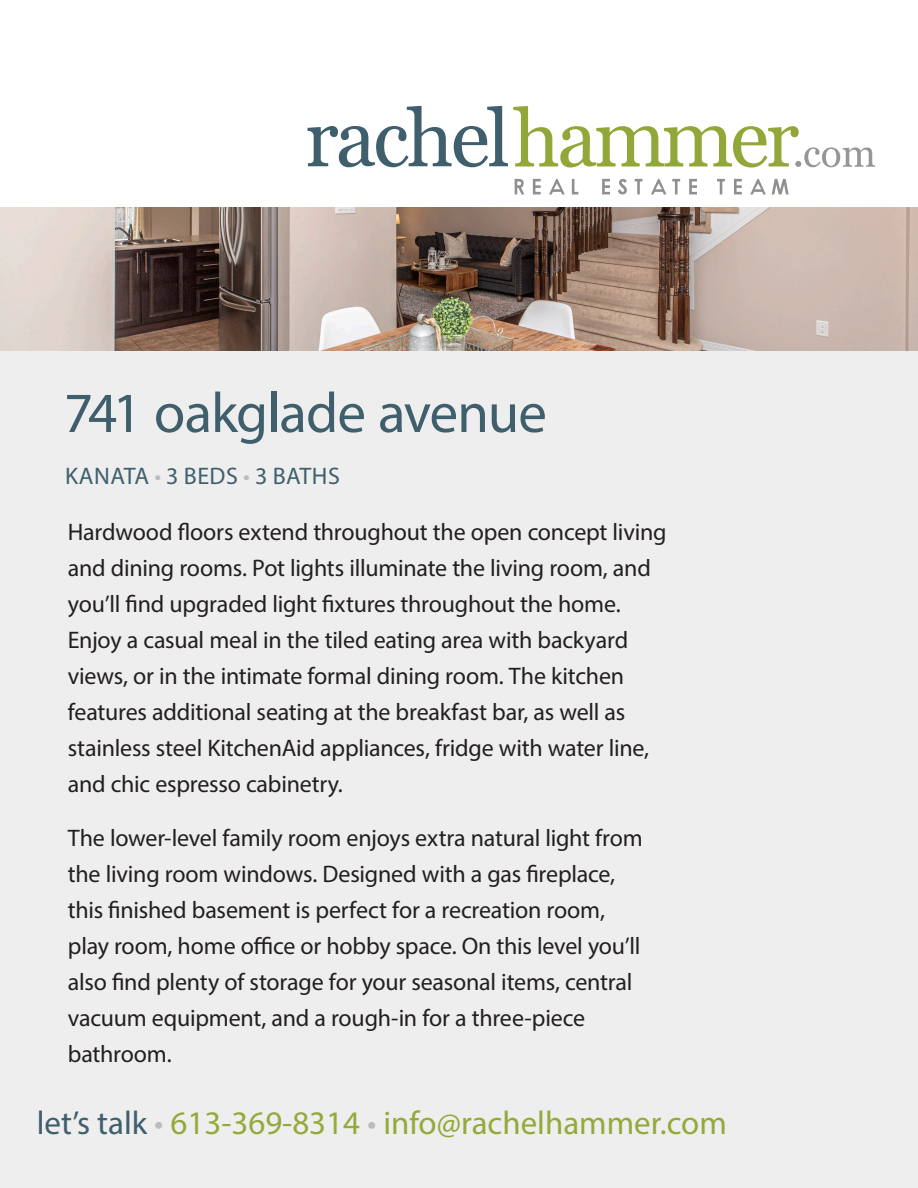
<style>
.page{position:relative;width:918px;height:1188px;background:#fff}
.page>*{position:absolute;margin:0;border:0;box-sizing:border-box;transform-origin:0 0}
.Header_1{font:57px "Myriad Pro";letter-spacing:-.02em;color:#3f5f6d}
.t1{font:33px "Myriad Pro";color:#93aa3b}
.Body{font:24px/36px "Myriad Pro";letter-spacing:-.01em;color:#231f20}
.Fast_Notes{font:24px "Myriad Pro";letter-spacing:.02em;color:#3f5f6d}
.s1{color:#babbba}
.s2{color:#3f5f6d}
</style>
<div class="page">
<div style="left:0;top:207px;width:918px;height:981px;background:#eee"></div>
<svg style="left:515px;top:179px;width:9px;height:15px"></svg>
<svg style="left:533px;top:179px;width:8px;height:15px"></svg>
<svg style="left:549px;top:179px;width:16px;height:15px"></svg>
<svg style="left:572px;top:179px;width:6px;height:15px"></svg>
<svg style="left:602px;top:179px;width:8px;height:15px"></svg>
<svg style="left:618px;top:179px;width:9px;height:15px"></svg>
<svg style="left:635px;top:179px;width:7px;height:15px"></svg>
<svg style="left:651px;top:179px;width:15px;height:15px"></svg>
<svg style="left:672px;top:179px;width:8px;height:15px"></svg>
<svg style="left:689px;top:179px;width:8px;height:15px"></svg>
<svg style="left:717px;top:179px;width:8px;height:15px"></svg>
<svg style="left:734px;top:179px;width:8px;height:15px"></svg>
<svg style="left:750px;top:179px;width:16px;height:15px"></svg>
<svg style="left:772px;top:179px;width:17px;height:15px"></svg>
<svg style="left:308px;top:106px;width:567px;height:61px"></svg>
<img style="left:0;top:207px;width:918px;height:144px">
<p class="Header_1" style="left:64px;top:378px;width:485px">741 oakglade avenue</p>
<p class="Fast_Notes" style="left:65px;top:461px;width:276px">KANATA <span class="s1">•</span> 3 BEDS <span class="s1">•</span> 3 BATHS</p>
<p class="Body" style="left:68px;top:514px;width:600px">Hardwood floors extend throughout the open concept living and dining rooms. Pot lights illuminate the living room, and you’ll find upgraded light fixtures throughout the home.<br>Enjoy a casual meal in the tiled eating area with backyard views, or in the intimate formal dining room. The kitchen features additional seating at the breakfast bar, as well as stainless steel KitchenAid appliances, fridge with water line, and chic espresso cabinetry.</p>
<p class="Body" style="left:68px;top:820px;width:576px">The lower-level family room enjoys extra natural light from the living room windows. Designed with a gas fireplace, this finished basement is perfect for a recreation room, play room, home office or hobby space. On this level you’ll also find plenty of storage for your seasonal items, central vacuum equipment, and a rough-in for a three-piece bathroom.</p>
<p class="t1" style="left:37px;top:1103px;width:692px"><span class="s2">let’s talk</span> <span class="s1">•</span> 613-369-8314 <span class="s1">•</span> info@rachelhammer.com</p>
</div>
